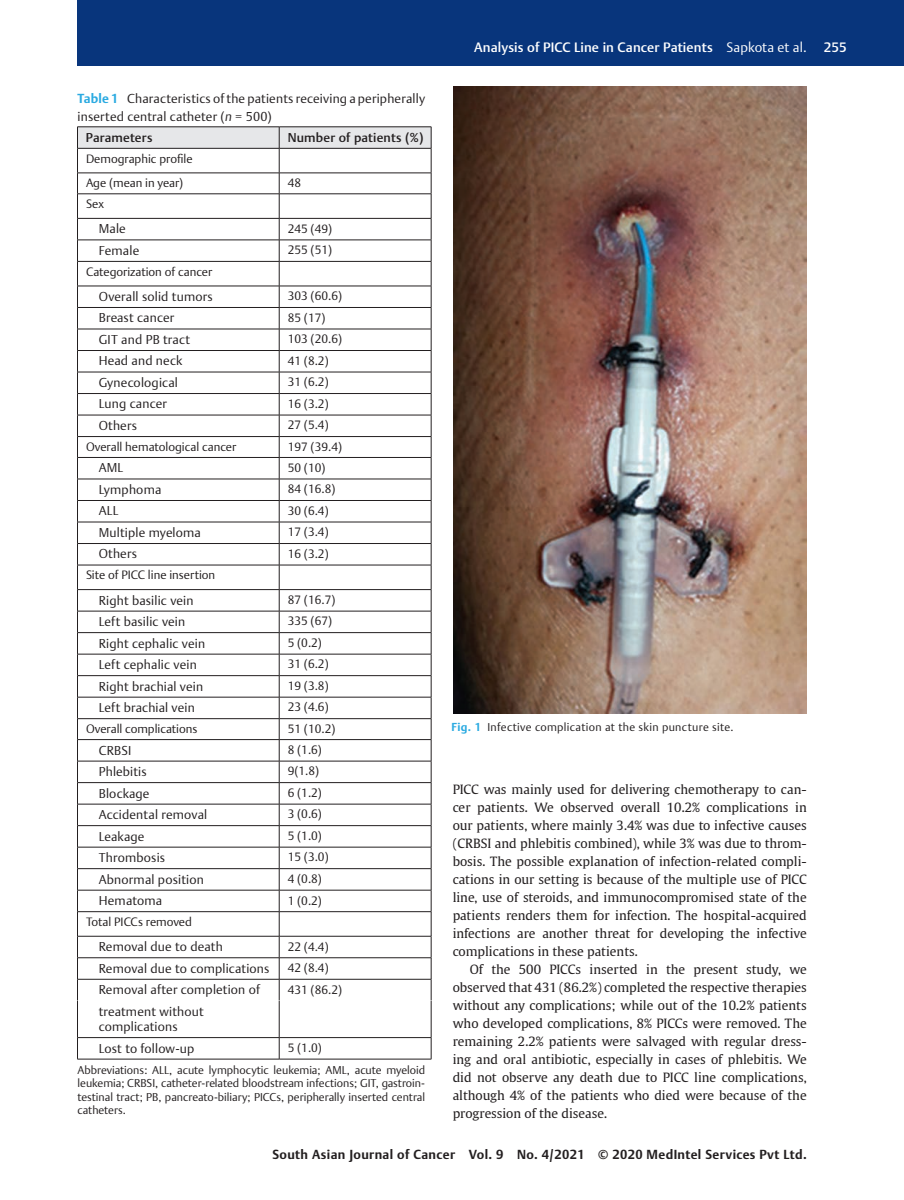
<style>
.page{position:relative;width:904px;height:1200px;background:#fff}
.page>*{position:absolute;margin:0;border:0;box-sizing:border-box;transform-origin:0 0}
.t1{font:500 13.5px "Thieme Argo 2011";letter-spacing:.01em;color:#fff}
.t2{font:12.75px/18px "Thieme Gulliver 2011";color:#231f20;text-align:justify}
.t3{font:300 12.75px/18px "Thieme Argo 2011";letter-spacing:.015em;color:#231f20}
.t4{font:700 12.75px "Thieme Argo 2011";letter-spacing:.03em;color:#231f20}
.t5{font:500 12.75px "Thieme Argo 2011";letter-spacing:.015em;color:#231f20}
.t6{font:300 12px/24.6px "Thieme Argo 2011";color:#231f20}
.t7{font:300 11.25px/13.5px "Thieme Argo 2011";letter-spacing:.01em;color:#231f20;text-align:justify}
.t8{font:300 11.25px "Thieme Argo 2011";letter-spacing:.03em;color:#231f20}
.s1{font-weight:700;color:#2baae1}
.s2{font-style:italic}
.s3{font-weight:300}
</style>
<div class="page">
<div style="left:77px;top:0;width:826px;height:66px;background:#08357c"></div>
<svg style="left:77px;top:127px;width:354px;height:873px"></svg>
<hr style="left:77px;top:1001px;width:1px;height:36px;background:#231f20">
<hr style="left:279px;top:1001px;width:1px;height:36px;background:#231f20">
<hr style="left:430px;top:1001px;width:1px;height:36px;background:#231f20">
<hr style="left:77px;top:1037px;width:202px;height:1px;background:#231f20">
<svg style="left:77px;top:1038px;width:1px;height:21px"></svg>
<hr style="left:279px;top:1037px;width:152px;height:1px;background:#231f20">
<svg style="left:279px;top:1038px;width:1px;height:21px"></svg>
<svg style="left:430px;top:1038px;width:1px;height:21px"></svg>
<hr style="left:279px;top:1059px;width:152px;height:1px;background:#231f20">
<hr style="left:77px;top:1059px;width:202px;height:1px;background:#231f20">
<img style="left:453px;top:87px;width:353px;height:626px">
<p class="t3" style="left:77px;top:89px;width:349px"><span class="s1">Table 1</span> Characteristics of the patients receiving a peripherally inserted central catheter (<span class="s2">n</span> = 500)</p>
<p class="t5" style="left:86px;top:129px;width:68px">Parameters</p>
<p class="t5" style="left:287px;top:129px;width:137px">Number of patients (%)</p>
<p class="t6" style="left:86px;top:146px;width:108px">Demographic profile<br>Age (mean in year)</p>
<p class="t6" style="left:287px;top:170px;width:15px">48</p>
<p class="t6" style="left:86px;top:191px;width:19px">Sex</p>
<p class="t3" style="left:99px;top:219px;width:29px">Male</p>
<p class="t6" style="left:287px;top:216px;width:46px">245 (49)</p>
<p class="t3" style="left:99px;top:241px;width:42px">Female</p>
<p class="t6" style="left:287px;top:237px;width:46px">255 (51)</p>
<p class="t6" style="left:86px;top:259px;width:128px">Categorization of cancer</p>
<p class="t3" style="left:99px;top:287px;width:115px">Overall solid tumors</p>
<p class="t6" style="left:287px;top:283px;width:56px">303 (60.6)</p>
<p class="t3" style="left:99px;top:309px;width:77px">Breast cancer</p>
<p class="t6" style="left:287px;top:305px;width:39px">85 (17)</p>
<p class="t3" style="left:99px;top:330px;width:93px">GIT and PB tract</p>
<p class="t6" style="left:287px;top:326px;width:56px">103 (20.6)</p>
<p class="t3" style="left:99px;top:352px;width:85px">Head and neck</p>
<p class="t6" style="left:287px;top:348px;width:42px">41 (8.2)</p>
<p class="t3" style="left:99px;top:373px;width:81px">Gynecological</p>
<p class="t6" style="left:287px;top:370px;width:42px">31 (6.2)</p>
<p class="t3" style="left:99px;top:395px;width:70px">Lung cancer</p>
<p class="t6" style="left:287px;top:391px;width:42px">16 (3.2)</p>
<p class="t3" style="left:99px;top:416px;width:40px">Others</p>
<p class="t6" style="left:287px;top:413px;width:42px">27 (5.4)</p>
<p class="t6" style="left:86px;top:434px;width:152px">Overall hematological cancer</p>
<p class="t6" style="left:287px;top:434px;width:56px">197 (39.4)</p>
<p class="t3" style="left:99px;top:459px;width:26px">AML</p>
<p class="t6" style="left:287px;top:455px;width:39px">50 (10)</p>
<p class="t3" style="left:99px;top:480px;width:64px">Lymphoma</p>
<p class="t6" style="left:287px;top:476px;width:49px">84 (16.8)</p>
<p class="t3" style="left:99px;top:502px;width:21px">ALL</p>
<p class="t6" style="left:287px;top:498px;width:42px">30 (6.4)</p>
<p class="t3" style="left:99px;top:523px;width:104px">Multiple myeloma</p>
<p class="t6" style="left:287px;top:519px;width:42px">17 (3.4)</p>
<p class="t3" style="left:99px;top:545px;width:40px">Others</p>
<p class="t6" style="left:287px;top:541px;width:42px">16 (3.2)</p>
<p class="t6" style="left:86px;top:562px;width:131px">Site of PICC line insertion</p>
<p class="t3" style="left:99px;top:591px;width:96px">Right basilic vein</p>
<p class="t6" style="left:287px;top:587px;width:49px">87 (16.7)</p>
<p class="t3" style="left:99px;top:612px;width:88px">Left basilic vein</p>
<p class="t6" style="left:287px;top:609px;width:46px">335 (67)</p>
<p class="t3" style="left:99px;top:634px;width:108px">Right cephalic vein</p>
<p class="t6" style="left:287px;top:630px;width:36px">5 (0.2)</p>
<p class="t3" style="left:99px;top:655px;width:99px">Left cephalic vein</p>
<p class="t6" style="left:287px;top:652px;width:42px">31 (6.2)</p>
<p class="t3" style="left:99px;top:677px;width:106px">Right brachial vein</p>
<p class="t6" style="left:287px;top:673px;width:42px">19 (3.8)</p>
<p class="t3" style="left:99px;top:698px;width:97px">Left brachial vein</p>
<p class="t6" style="left:287px;top:695px;width:42px">23 (4.6)</p>
<p class="t6" style="left:86px;top:716px;width:113px">Overall complications</p>
<p class="t6" style="left:287px;top:716px;width:49px">51 (10.2)</p>
<p class="t3" style="left:99px;top:741px;width:34px">CRBSI</p>
<p class="t6" style="left:287px;top:737px;width:36px">8 (1.6)</p>
<p class="t3" style="left:99px;top:762px;width:49px">Phlebitis</p>
<p class="t6" style="left:287px;top:759px;width:33px">9(1.8)</p>
<p class="t3" style="left:99px;top:784px;width:52px">Blockage</p>
<p class="t6" style="left:287px;top:780px;width:36px">6 (1.2)</p>
<p class="t3" style="left:99px;top:805px;width:110px">Accidental removal</p>
<p class="t6" style="left:287px;top:802px;width:36px">3 (0.6)</p>
<p class="t3" style="left:99px;top:827px;width:47px">Leakage</p>
<p class="t6" style="left:287px;top:823px;width:36px">5 (1.0)</p>
<p class="t3" style="left:99px;top:848px;width:68px">Thrombosis</p>
<p class="t6" style="left:287px;top:845px;width:42px">15 (3.0)</p>
<p class="t3" style="left:99px;top:870px;width:107px">Abnormal position</p>
<p class="t6" style="left:287px;top:866px;width:36px">4 (0.8)</p>
<p class="t3" style="left:99px;top:891px;width:65px">Hematoma</p>
<p class="t6" style="left:287px;top:888px;width:36px">1 (0.2)</p>
<p class="t6" style="left:86px;top:909px;width:107px">Total PICCs removed</p>
<p class="t3" style="left:99px;top:937px;width:125px">Removal due to death</p>
<p class="t6" style="left:287px;top:934px;width:42px">22 (4.4)</p>
<p class="t3" style="left:99px;top:959px;width:172px">Removal due to complications</p>
<p class="t6" style="left:287px;top:955px;width:42px">42 (8.4)</p>
<p class="t3" style="left:99px;top:980px;width:163px">Removal after completion of</p>
<p class="t6" style="left:287px;top:977px;width:56px">431 (86.2)</p>
<p class="t3" style="left:99px;top:1003px;width:106px;line-height:15.3px">treatment without complications</p>
<p class="t3" style="left:99px;top:1039px;width:97px">Lost to follow-up</p>
<p class="t6" style="left:287px;top:1035px;width:36px">5 (1.0)</p>
<p class="t7" style="left:77px;top:1063px;width:349px">Abbreviations: ALL, acute lymphocytic leukemia; AML, acute myeloid leukemia; CRBSI, catheter-related bloodstream infections; GIT, gastroin&shy;testinal tract; PB, pancreato-biliary; PICCs, peripherally inserted central catheters.</p>
<p class="t1" style="left:474px;top:38px;width:334px">Analysis of PICC Line in Cancer Patients <span class="s3">Sapkota et al.</span></p>
<p class="t1" style="left:823px;top:38px;width:25px">255</p>
<p class="t8" style="left:451px;top:719px;width:283px"><span class="s1">Fig. 1</span> Infective complication at the skin puncture site.</p>
<p class="t2" style="left:452px;top:780px;width:355px">PICC was mainly used for delivering chemotherapy to can&shy;cer patients. We observed overall 10.2% complications in our patients, where mainly 3.4% was due to infective causes (CRBSI and phlebitis combined), while 3% was due to throm&shy;bosis. The possible explanation of infection-related compli&shy;cations in our setting is because of the multiple use of PICC line, use of steroids, and immunocompromised state of the patients renders them for infection. The hospital-acquired infections are another threat for developing the infective complications in these patients.</p>
<p class="t2" style="left:452px;top:960px;width:355px;text-indent:17px">Of the 500 PICCs inserted in the present study, we observed that 431 (86.2%) completed the respective therapies without any complications; while out of the 10.2% patients who developed complications, 8% PICCs were removed. The remaining 2.2% patients were salvaged with regular dress&shy;ing and oral antibiotic, especially in cases of phlebitis. We did not observe any death due to PICC line complications, although 4% of the patients who died were because of the progression of the disease.</p>
<p class="t4" style="left:272px;top:1146px;width:535px">South Asian Journal of Cancer Vol. 9 No. 4/2021 © 2020 MedIntel Services Pvt Ltd.</p>
</div>
